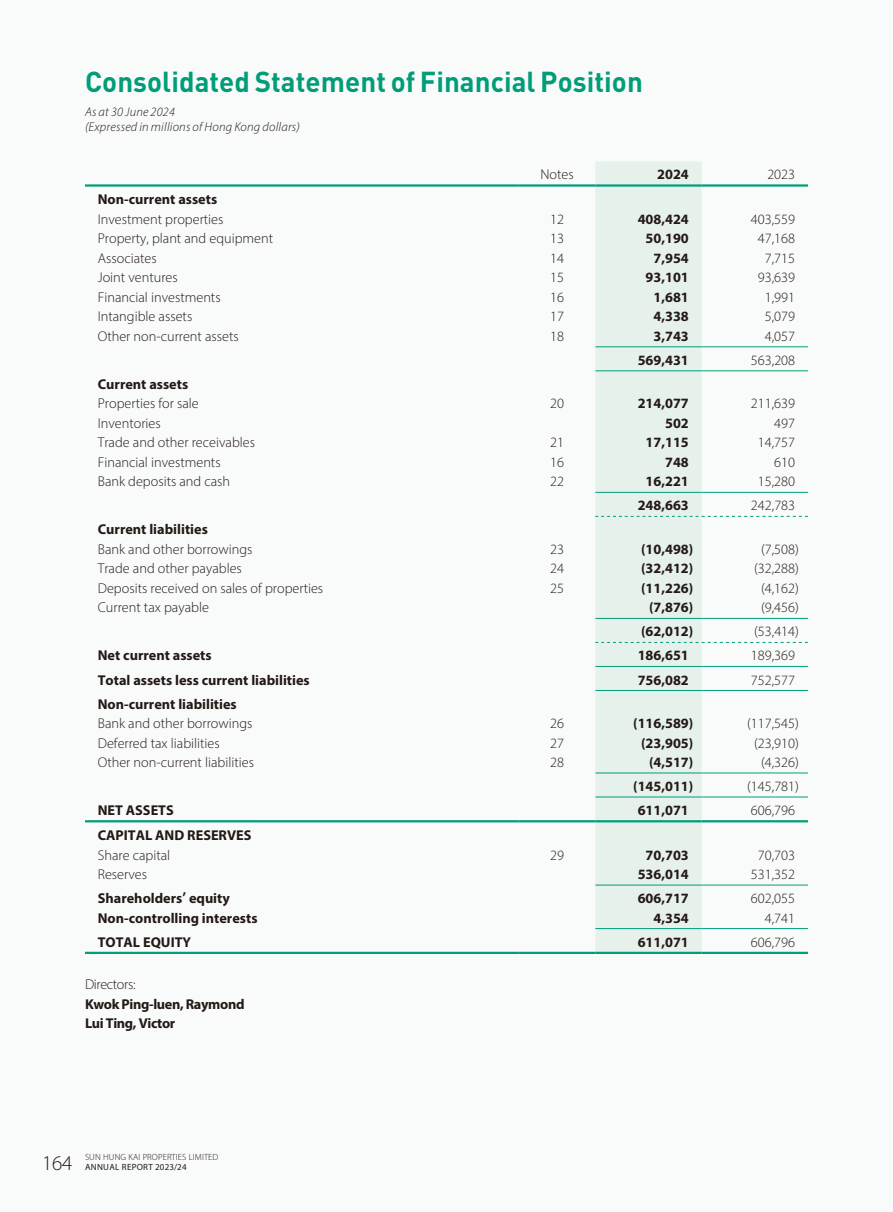
<style>
.page{position:relative;width:893px;height:1212px;background:#f8fbfa}
.page>*{position:absolute;margin:0;border:0;box-sizing:border-box;transform-origin:0 0}
.t1{font:700 28.5px "DIN Pro";letter-spacing:.005em;color:#009d78}
.t2{font:300 21px "Myriad Pro";color:#231916}
.t3{font:300 14.25px "Myriad Pro";color:#231916}
.t4{font:700 14.25px "Myriad Pro";color:#231916}
.t5{font:700 14.25px/19.5px "Myriad Pro";letter-spacing:-.025em;color:#231916}
.t6{font:300 14.25px "Myriad Pro";letter-spacing:-.025em;color:#231916}
.t7{font:italic 300 12.75px/15px "Myriad Pro";letter-spacing:.02em;color:#231916}
.t8{font:300 9px "Myriad Pro";letter-spacing:.01em;color:#231916}
.t9{font:9px "Myriad Pro";letter-spacing:.03em;color:#231916}
</style>
<div class="page">
<div style="left:595px;top:162px;width:107px;height:790px;background:#e7f1ec"></div>
<hr style="left:85px;top:184px;width:434px;height:3px;background:#009d78">
<hr style="left:519px;top:184px;width:76px;height:3px;background:#009d78">
<hr style="left:595px;top:184px;width:107px;height:3px;background:#009d78">
<hr style="left:702px;top:184px;width:106px;height:3px;background:#009d78">
<hr style="left:595px;top:346px;width:107px;height:1px;background:#009d78">
<hr style="left:702px;top:346px;width:106px;height:1px;background:#009d78">
<hr style="left:595px;top:370px;width:107px;height:1px;background:#009d78">
<hr style="left:702px;top:370px;width:106px;height:1px;background:#009d78">
<hr style="left:595px;top:492px;width:107px;height:1px;background:#009d78">
<hr style="left:702px;top:492px;width:106px;height:1px;background:#009d78">
<svg style="left:595px;top:516px;width:213px;height:1px"></svg>
<hr style="left:595px;top:618px;width:107px;height:1px;background:#009d78">
<hr style="left:702px;top:618px;width:106px;height:1px;background:#009d78">
<svg style="left:595px;top:642px;width:213px;height:1px"></svg>
<hr style="left:595px;top:666px;width:107px;height:1px;background:#009d78">
<hr style="left:702px;top:666px;width:106px;height:1px;background:#009d78">
<hr style="left:595px;top:690px;width:107px;height:1px;background:#009d78">
<hr style="left:702px;top:690px;width:106px;height:1px;background:#009d78">
<hr style="left:595px;top:772px;width:107px;height:1px;background:#009d78">
<hr style="left:702px;top:772px;width:106px;height:1px;background:#009d78">
<hr style="left:595px;top:797px;width:107px;height:1px;background:#009d78">
<hr style="left:702px;top:797px;width:106px;height:1px;background:#009d78">
<hr style="left:85px;top:820px;width:434px;height:2px;background:#009d78">
<hr style="left:519px;top:820px;width:76px;height:2px;background:#009d78">
<hr style="left:595px;top:820px;width:107px;height:2px;background:#009d78">
<hr style="left:702px;top:820px;width:106px;height:2px;background:#009d78">
<hr style="left:595px;top:885px;width:107px;height:1px;background:#009d78">
<hr style="left:702px;top:885px;width:106px;height:1px;background:#009d78">
<hr style="left:595px;top:928px;width:107px;height:1px;background:#009d78">
<hr style="left:702px;top:928px;width:106px;height:1px;background:#009d78">
<hr style="left:85px;top:952px;width:434px;height:2px;background:#009d78">
<hr style="left:519px;top:952px;width:76px;height:2px;background:#009d78">
<hr style="left:595px;top:952px;width:107px;height:2px;background:#009d78">
<hr style="left:702px;top:952px;width:106px;height:2px;background:#009d78">
<h1 class="t1" style="left:85px;top:63px;width:559px">Consolidated Statement of Financial Position</h1>
<p class="t7" style="left:85px;top:104px;width:216px">As at 30 June 2024<br>(Expressed in millions of Hong Kong dollars)</p>
<p class="t3" style="left:540px;top:166px;width:35px">Notes</p>
<p class="t4" style="left:657px;top:165px;width:33px">2024</p>
<p class="t3" style="left:767px;top:166px;width:29px">2023</p>
<p class="t4" style="left:98px;top:190px;width:121px">Non-current assets</p>
<p class="t3" style="left:98px;top:210px;width:127px">Investment properties</p>
<p class="t3" style="left:550px;top:210px;width:15px">12</p>
<p class="t4" style="left:638px;top:210px;width:53px">408,424</p>
<p class="t3" style="left:751px;top:210px;width:46px">403,559</p>
<p class="t3" style="left:98px;top:230px;width:177px">Property, plant and equipment</p>
<p class="t3" style="left:550px;top:230px;width:15px">13</p>
<p class="t4" style="left:646px;top:229px;width:45px">50,190</p>
<p class="t3" style="left:758px;top:230px;width:39px">47,168</p>
<p class="t3" style="left:98px;top:249px;width:60px">Associates</p>
<p class="t3" style="left:550px;top:249px;width:15px">14</p>
<p class="t4" style="left:653px;top:249px;width:37px">7,954</p>
<p class="t3" style="left:765px;top:249px;width:32px">7,715</p>
<p class="t3" style="left:98px;top:269px;width:82px">Joint ventures</p>
<p class="t3" style="left:550px;top:269px;width:15px">15</p>
<p class="t4" style="left:646px;top:268px;width:45px">93,101</p>
<p class="t3" style="left:758px;top:269px;width:39px">93,639</p>
<p class="t3" style="left:98px;top:288px;width:124px">Financial investments</p>
<p class="t3" style="left:550px;top:288px;width:15px">16</p>
<p class="t4" style="left:653px;top:288px;width:37px">1,681</p>
<p class="t3" style="left:765px;top:288px;width:32px">1,991</p>
<p class="t3" style="left:98px;top:308px;width:96px">Intangible assets</p>
<p class="t3" style="left:550px;top:308px;width:15px">17</p>
<p class="t4" style="left:653px;top:307px;width:37px">4,338</p>
<p class="t3" style="left:765px;top:308px;width:32px">5,079</p>
<p class="t3" style="left:98px;top:327px;width:143px">Other non-current assets</p>
<p class="t3" style="left:550px;top:327px;width:15px">18</p>
<p class="t4" style="left:653px;top:327px;width:37px">3,743</p>
<p class="t3" style="left:765px;top:327px;width:32px">4,057</p>
<p class="t4" style="left:638px;top:351px;width:53px">569,431</p>
<p class="t3" style="left:751px;top:351px;width:46px">563,208</p>
<p class="t4" style="left:98px;top:375px;width:92px">Current assets</p>
<p class="t3" style="left:98px;top:395px;width:103px">Properties for sale</p>
<p class="t3" style="left:550px;top:395px;width:15px">20</p>
<p class="t4" style="left:638px;top:394px;width:53px">214,077</p>
<p class="t3" style="left:751px;top:395px;width:46px">211,639</p>
<p class="t3" style="left:98px;top:414px;width:65px">Inventories</p>
<p class="t4" style="left:665px;top:414px;width:25px">502</p>
<p class="t3" style="left:774px;top:414px;width:22px">497</p>
<p class="t3" style="left:98px;top:434px;width:159px">Trade and other receivables</p>
<p class="t3" style="left:550px;top:434px;width:15px">21</p>
<p class="t4" style="left:646px;top:433px;width:45px">17,115</p>
<p class="t3" style="left:758px;top:434px;width:39px">14,757</p>
<p class="t3" style="left:98px;top:453px;width:124px">Financial investments</p>
<p class="t3" style="left:550px;top:453px;width:15px">16</p>
<p class="t4" style="left:665px;top:453px;width:25px">748</p>
<p class="t3" style="left:774px;top:453px;width:22px">610</p>
<p class="t3" style="left:98px;top:473px;width:134px">Bank deposits and cash</p>
<p class="t3" style="left:550px;top:473px;width:15px">22</p>
<p class="t4" style="left:646px;top:472px;width:45px">16,221</p>
<p class="t3" style="left:758px;top:473px;width:39px">15,280</p>
<p class="t4" style="left:638px;top:496px;width:53px">248,663</p>
<p class="t3" style="left:751px;top:497px;width:46px">242,783</p>
<p class="t4" style="left:98px;top:520px;width:112px">Current liabilities</p>
<p class="t3" style="left:98px;top:541px;width:156px">Bank and other borrowings</p>
<p class="t3" style="left:550px;top:541px;width:15px">23</p>
<p class="t4" style="left:641px;top:540px;width:54px">(10,498)</p>
<p class="t3" style="left:761px;top:541px;width:39px">(7,508)</p>
<p class="t3" style="left:98px;top:560px;width:146px">Trade and other payables</p>
<p class="t3" style="left:550px;top:560px;width:15px">24</p>
<p class="t4" style="left:641px;top:559px;width:54px">(32,412)</p>
<p class="t3" style="left:754px;top:560px;width:46px">(32,288)</p>
<p class="t3" style="left:98px;top:580px;width:227px">Deposits received on sales of properties</p>
<p class="t3" style="left:550px;top:580px;width:15px">25</p>
<p class="t4" style="left:641px;top:579px;width:54px">(11,226)</p>
<p class="t3" style="left:761px;top:580px;width:39px">(4,162)</p>
<p class="t3" style="left:98px;top:599px;width:113px">Current tax payable</p>
<p class="t4" style="left:649px;top:598px;width:46px">(7,876)</p>
<p class="t3" style="left:761px;top:599px;width:39px">(9,456)</p>
<p class="t4" style="left:641px;top:622px;width:54px">(62,012)</p>
<p class="t3" style="left:754px;top:623px;width:46px">(53,414)</p>
<p class="t4" style="left:98px;top:646px;width:115px">Net current assets</p>
<p class="t4" style="left:638px;top:646px;width:53px">186,651</p>
<p class="t3" style="left:751px;top:647px;width:46px">189,369</p>
<p class="t4" style="left:98px;top:670px;width:213px">Total assets less current liabilities</p>
<p class="t4" style="left:638px;top:670px;width:53px">756,082</p>
<p class="t3" style="left:751px;top:671px;width:46px">752,577</p>
<p class="t4" style="left:98px;top:694px;width:140px">Non-current liabilities</p>
<p class="t3" style="left:98px;top:715px;width:156px">Bank and other borrowings</p>
<p class="t3" style="left:550px;top:715px;width:15px">26</p>
<p class="t4" style="left:633px;top:714px;width:62px">(116,589)</p>
<p class="t3" style="left:747px;top:715px;width:53px">(117,545)</p>
<p class="t3" style="left:98px;top:734px;width:123px">Deferred tax liabilities</p>
<p class="t3" style="left:550px;top:734px;width:15px">27</p>
<p class="t4" style="left:641px;top:733px;width:54px">(23,905)</p>
<p class="t3" style="left:754px;top:734px;width:46px">(23,910)</p>
<p class="t3" style="left:98px;top:754px;width:158px">Other non-current liabilities</p>
<p class="t3" style="left:550px;top:754px;width:15px">28</p>
<p class="t4" style="left:649px;top:753px;width:46px">(4,517)</p>
<p class="t3" style="left:761px;top:754px;width:39px">(4,326)</p>
<p class="t4" style="left:633px;top:777px;width:62px">(145,011)</p>
<p class="t3" style="left:747px;top:778px;width:53px">(145,781)</p>
<p class="t4" style="left:98px;top:801px;width:77px">NET ASSETS</p>
<p class="t4" style="left:638px;top:801px;width:53px">611,071</p>
<p class="t3" style="left:751px;top:802px;width:46px">606,796</p>
<p class="t4" style="left:98px;top:826px;width:155px">CAPITAL AND RESERVES</p>
<p class="t3" style="left:98px;top:846px;width:74px">Share capital</p>
<p class="t3" style="left:550px;top:846px;width:15px">29</p>
<p class="t4" style="left:646px;top:845px;width:45px">70,703</p>
<p class="t3" style="left:758px;top:846px;width:39px">70,703</p>
<p class="t3" style="left:98px;top:866px;width:51px">Reserves</p>
<p class="t4" style="left:638px;top:865px;width:53px">536,014</p>
<p class="t3" style="left:751px;top:866px;width:46px">531,352</p>
<p class="t4" style="left:98px;top:889px;width:134px">Shareholders’ equity</p>
<p class="t4" style="left:638px;top:889px;width:53px">606,717</p>
<p class="t3" style="left:751px;top:890px;width:46px">602,055</p>
<p class="t4" style="left:98px;top:908px;width:161px">Non-controlling interests</p>
<p class="t4" style="left:653px;top:908px;width:37px">4,354</p>
<p class="t3" style="left:765px;top:909px;width:32px">4,741</p>
<p class="t4" style="left:98px;top:932px;width:95px">TOTAL EQUITY</p>
<p class="t4" style="left:638px;top:932px;width:53px">611,071</p>
<p class="t3" style="left:751px;top:933px;width:46px">606,796</p>
<p class="t6" style="left:85px;top:976px;width:52px">Directors:</p>
<p class="t5" style="left:85px;top:994px;width:161px">Kwok Ping-luen, Raymond<br>Lui Ting, Victor</p>
<p class="t8" style="left:85px;top:1151px;width:135px">SUN HUNG KAI PROPERTIES LIMITED</p>
<h2 class="t2" style="left:42px;top:1150px;width:32px">164</h2>
<p class="t9" style="left:85px;top:1162px;width:103px">ANNUAL REPORT 2023/24</p>
</div>
